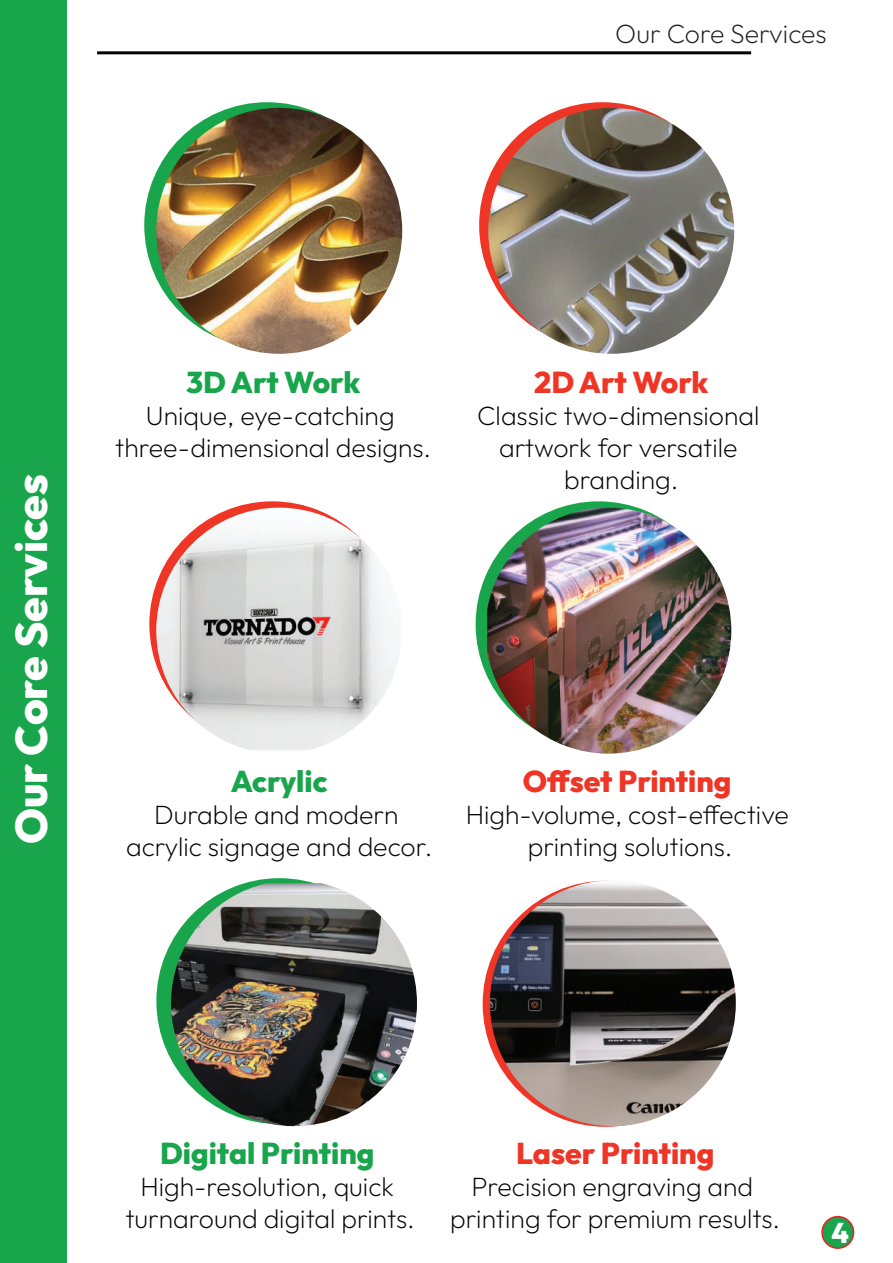
<style>
.page{position:relative;width:893px;height:1263px;background:#fff}
.page>*{position:absolute;margin:0;border:0;box-sizing:border-box;transform-origin:0 0}
.t1{font:100 44.4px "Outfit";color:#fff}
.t2{font:100 30px "Outfit";color:#ef3525}
.t3{font:100 30px "Outfit";color:#18a54b}
.t4{font:100 28.5px "Outfit";color:#fff}
.t5{font:100 26.7px/32px "Outfit";color:#040503;text-align:center}
.t6{font:100 26.7px "Outfit";color:#231f20}
</style>
<div class="page">
<div style="left:479px;top:102px;width:246px;height:246px;background:#ef3525;border-radius:50%"></div>
<img style="left:488px;top:108px;width:246px;height:246px;border-radius:123px">
<div style="left:144px;top:102px;width:246px;height:246px;background:#18a54b;border-radius:50%"></div>
<img style="left:156px;top:108px;width:246px;height:246px;border-radius:123px">
<svg style="left:149px;top:501px;width:246px;height:246px;fill:#ef3525"></svg>
<div style="left:483px;top:881px;width:246px;height:246px;background:#ef3525;border-radius:50%"></div>
<div style="left:156px;top:878px;width:246px;height:246px;background:#18a54b;border-radius:50%"></div>
<div style="left:0;top:0;width:66px;height:1263px;background:#18a54b"></div>
<hr style="left:97px;top:51px;width:654px;height:3px;background:#040503">
<img style="left:156px;top:508px;width:246px;height:246px;border-radius:123px">
<img style="left:487px;top:508px;width:244px;height:246px">
<img style="left:171px;top:883px;width:246px;height:243px">
<img style="left:490px;top:880px;width:246px;height:246px;border-radius:123px">
<div style="left:822px;top:1217px;width:32px;height:31px;background:#18a54b;border-radius:50%"></div>
<div style="left:821px;top:1216px;width:33px;height:33px;border:2px solid #ee1f23;border-radius:50%"></div>
<p class="t6" style="left:615px;top:19px;width:213px">Our Core Services</p>
<h1 class="t1" style="left:6px;top:844px;width:372px;rotate:-90deg">Our Core Services</h1>
<p class="t3" style="left:186px;top:365px;width:175px">3D Art Work</p>
<p class="t5" style="left:115px;top:399px;width:318px">Unique, eye-catching three-dimensional designs.</p>
<p class="t2" style="left:534px;top:365px;width:176px">2D Art Work</p>
<p class="t5" style="left:477px;top:399px;width:284px">Classic two-dimensional artwork for versatile branding.</p>
<p class="t3" style="left:231px;top:764px;width:99px">Acrylic</p>
<p class="t5" style="left:126px;top:798px;width:308px">Durable and modern acrylic signage and decor.</p>
<p class="t2" style="left:523px;top:764px;width:210px">Offset Printing</p>
<p class="t5" style="left:466px;top:798px;width:325px">High-volume, cost-effective printing solutions.</p>
<p class="t3" style="left:160px;top:1136px;width:216px">Digital Printing</p>
<p class="t5" style="left:125px;top:1170px;width:291px">High-resolution, quick turnaround digital prints.</p>
<p class="t2" style="left:516px;top:1136px;width:200px">Laser Printing</p>
<p class="t5" style="left:450px;top:1170px;width:332px">Precision engraving and printing for premium results.</p>
<p class="t4" style="left:831px;top:1217px;width:19px">4</p>
</div>
